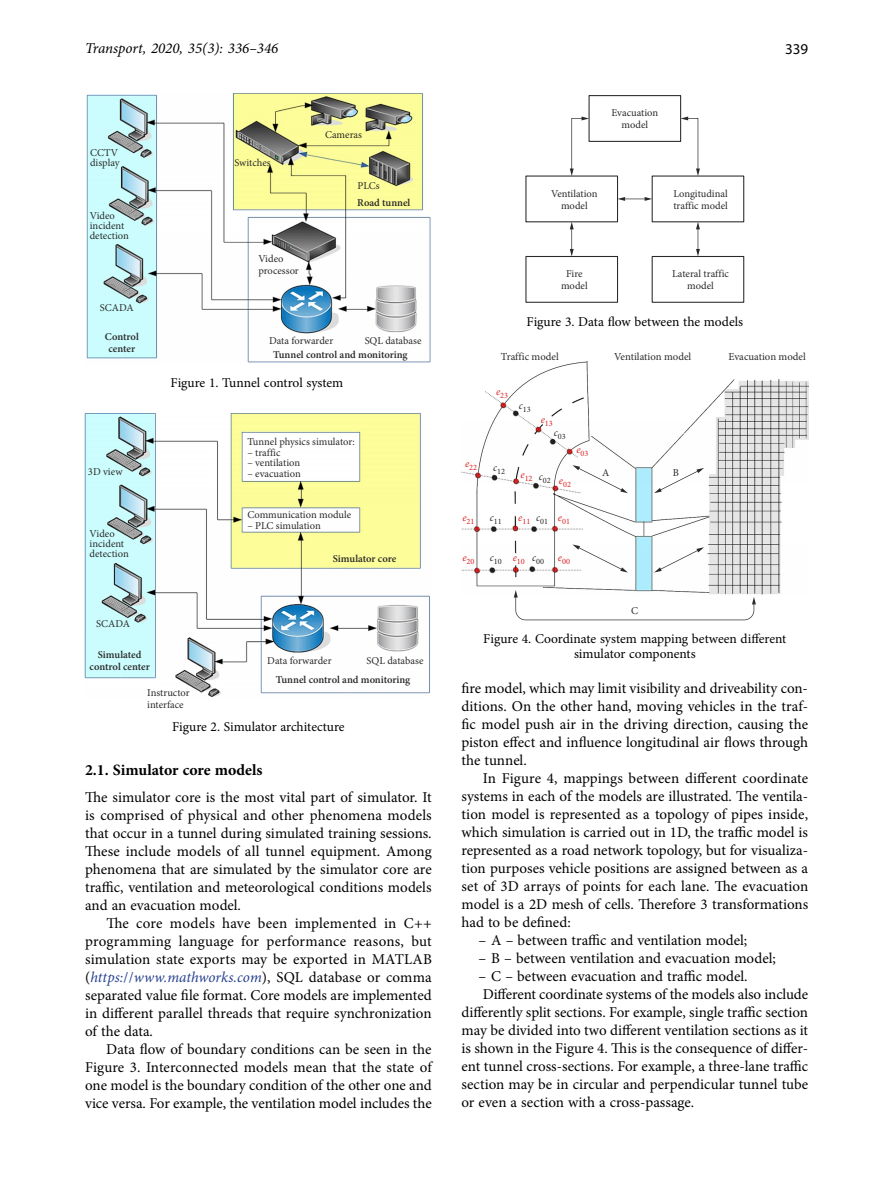
<style>
.page{position:relative;width:872px;height:1191px;background:#fff}
.page>*{position:absolute;margin:0;border:0;box-sizing:border-box;transform-origin:0 0}
.t1{font:700 15.75px "Minion Pro";letter-spacing:-.005em;color:#000}
.t2{font:15px/18px "Minion Pro";color:#000;text-align:justify}
.t3{font:italic 15px "Min Symb";color:#000}
.t4{font:15px "Myriad Pro";color:#000}
.t5{font:13.5px/15.3px "Minion Pro";color:#000;text-align:center}
.t6{font:10.65px "Minion Pro";color:#2b2a29}
.t7{font:10.5px/12px "Minion Pro";color:#2b2a29}
.t8{font:600 10.5px/12.3px "Minion Pro";color:#2b2a29;text-align:center}
.t9{font:8.25px "Minion Pro";color:#db2426}
.t10{font:8.25px "Minion Pro";color:#2b2a29}
.s1{font-style:italic;color:#25408f}
.s2{color:#25408f}
.s3{color:#2b2a29}
.s4{font-style:italic;font-size:10.5px}
.s5{color:#db2426}
</style>
<div class="page">
<img style="left:86px;top:94px;width:345px;height:269px">
<img style="left:84px;top:413px;width:346px;height:284px">
<div style="left:651px;top:175px;width:93px;height:47px;border:1px solid #2b2a29"></div>
<svg style="left:570px;top:222px;width:3px;height:34px"></svg>
<svg style="left:617px;top:197px;width:35px;height:4px"></svg>
<svg style="left:696px;top:222px;width:4px;height:34px"></svg>
<div style="left:651px;top:256px;width:93px;height:47px;border:1px solid #2b2a29"></div>
<div style="left:525px;top:256px;width:93px;height:47px;border:1px solid #2b2a29"></div>
<div style="left:588px;top:95px;width:93px;height:47px;border:1px solid #2b2a29"></div>
<svg style="left:570px;top:117px;width:19px;height:59px"></svg>
<svg style="left:680px;top:117px;width:20px;height:59px"></svg>
<img style="left:461px;top:361px;width:347px;height:234px">
<svg style="left:572px;top:465px;width:56px;height:28px"></svg>
<svg style="left:654px;top:547px;width:50px;height:25px"></svg>
<svg style="left:572px;top:544px;width:56px;height:28px"></svg>
<svg style="left:654px;top:468px;width:50px;height:25px"></svg>
<svg style="left:514px;top:590px;width:242px;height:30px"></svg>
<p class="t3" style="left:85px;top:38px;width:195px">Transport, 2020, 35(3): 336–346</p>
<p class="t4" style="left:785px;top:39px;width:25px">339</p>
<p class="t7" style="left:90px;top:148px;width:31px;line-height:10.1px">CCTV display</p>
<p class="t7" style="left:90px;top:210px;width:41px;line-height:10.1px">Video incident detection</p>
<p class="t7" style="left:100px;top:302px;width:35px">SCADA</p>
<p class="t8" style="left:105px;top:330px;width:36px">Control center</p>
<p class="t7" style="left:88px;top:466px;width:36px">3D view</p>
<p class="t7" style="left:90px;top:528px;width:41px;line-height:10.1px">Video incident detection</p>
<p class="t7" style="left:234px;top:157px;width:38px">Switches</p>
<p class="t7" style="left:258px;top:253px;width:42px">Video processor</p>
<p class="t7" style="left:325px;top:129px;width:39px">Cameras</p>
<p class="t7" style="left:357px;top:180px;width:24px">PLCs</p>
<p class="t8" style="left:357px;top:197px;width:55px">Road tunnel</p>
<p class="t7" style="left:269px;top:334px;width:66px">Data forwarder</p>
<p class="t7" style="left:365px;top:334px;width:58px">SQL database</p>
<p class="t8" style="left:273px;top:349px;width:136px">Tunnel control and monitoring</p>
<p class="t5" style="left:170px;top:375px;width:174px">Figure 1. Tunnel control system</p>
<p class="t7" style="left:247px;top:436px;width:109px">Tunnel physics simulator:</p>
<p class="t7" style="left:247px;top:446px;width:35px">– traffic</p>
<p class="t7" style="left:247px;top:457px;width:54px">– ventilation</p>
<p class="t7" style="left:247px;top:468px;width:55px">– evacuation</p>
<p class="t7" style="left:247px;top:509px;width:105px">Communication module</p>
<p class="t7" style="left:247px;top:519px;width:75px">– PLC simulation</p>
<p class="t8" style="left:333px;top:552px;width:65px">Simulator core</p>
<p class="t7" style="left:96px;top:618px;width:35px">SCADA</p>
<p class="t8" style="left:90px;top:648px;width:62px">Simulated control center</p>
<p class="t7" style="left:267px;top:655px;width:66px">Data forwarder</p>
<p class="t7" style="left:366px;top:655px;width:58px">SQL database</p>
<p class="t8" style="left:276px;top:674px;width:136px">Tunnel control and monitoring</p>
<p class="t7" style="left:147px;top:686px;width:44px">Instructor interface</p>
<p class="t5" style="left:172px;top:719px;width:174px">Figure 2. Simulator architecture</p>
<p class="t1" style="left:85px;top:761px;width:179px">2.1. Simulator core models</p>
<p class="t2" style="left:85px;top:788px;width:348px">The simulator core is the most vital part of simulator. It is comprised of physical and other phenomena models that occur in a tunnel during simulated training sessions.<br>These include models of all tunnel equipment. Among phenomena that are simulated by the simulator core are traffic, ventilation and meteorological conditions models and an evacuation model.</p>
<p class="t2" style="left:85px;top:914px;width:348px;text-indent:21px">The core models have been implemented in C++ programming language for performance reasons, but simulation state exports may be exported in MATLAB (<span class="s1">https:</span><span class="s2">//</span><span class="s1">www.mathworks.com</span>), SQL database or comma separated value file format. Core models are implemented in different parallel threads that require synchronization of the data.</p>
<p class="t2" style="left:85px;top:1040px;width:348px;text-indent:21px">Data flow of boundary conditions can be seen in the Figure 3. Interconnected models mean that the state of one model is the boundary condition of the other one and vice versa. For example, the ventilation model includes the</p>
<p class="t7" style="left:611px;top:107px;width:48px;text-align:center">Evacuation model</p>
<p class="t7" style="left:551px;top:187px;width:48px;text-align:center">Ventilation model</p>
<p class="t7" style="left:561px;top:268px;width:28px;text-align:center">Fire model</p>
<p class="t7" style="left:673px;top:187px;width:56px">Longitudinal traffic model</p>
<p class="t7" style="left:672px;top:268px;width:58px;text-align:center">Lateral traffic model</p>
<p class="t5" style="left:526px;top:314px;width:218px">Figure 3. Data flow between the models</p>
<p class="t9" style="left:465px;top:461px;width:14px"><sup>e</sup>22</p>
<p class="t6" style="left:501px;top:349px;width:59px">Traffic model</p>
<p class="t6" style="left:614px;top:349px;width:79px">Ventilation model</p>
<p class="t6" style="left:728px;top:349px;width:79px">Evacuation model</p>
<p class="t9" style="left:496px;top:390px;width:14px"><sup>e</sup>23</p>
<p class="t10" style="left:519px;top:404px;width:13px"><sup>c</sup>13</p>
<p class="t9" style="left:540px;top:418px;width:14px"><sup>e</sup>13</p>
<p class="t9" style="left:576px;top:447px;width:14px"><sup>e</sup>03</p>
<p class="t10" style="left:554px;top:430px;width:13px"><sup>c</sup>03</p>
<p class="t10" style="left:493px;top:466px;width:13px"><sup>c</sup>12</p>
<p class="t9" style="left:520px;top:475px;width:52px"><sup>e</sup>12 <sup>c</sup><span class="s3">02</span> <span class="s4">e</span>02</p>
<p class="t7" style="left:602px;top:467px;width:9px">A</p>
<p class="t7" style="left:673px;top:466px;width:8px">B</p>
<p class="t9" style="left:462px;top:516px;width:14px"><sup>e</sup>21</p>
<p class="t10" style="left:490px;top:516px;width:13px"><sup>c</sup>11</p>
<p class="t9" style="left:518px;top:516px;width:53px"><sup>e</sup>11 <sup>c</sup><span class="s3">01</span> <sup>e</sup>01</p>
<p class="t9" style="left:462px;top:556px;width:14px"><sup>e</sup>20</p>
<p class="t10" style="left:490px;top:556px;width:56px"><sup>c</sup>10 <sup>e</sup><span class="s5">10</span> <sup>c</sup>00</p>
<p class="t9" style="left:558px;top:556px;width:14px"><sup>e</sup>00</p>
<p class="t7" style="left:631px;top:605px;width:8px">C</p>
<p class="t5" style="left:483px;top:631px;width:304px">Figure 4. Coordinate system mapping between different simulator components</p>
<p class="t2" style="left:461px;top:679px;width:348px">fire model, which may limit visibility and driveability con&shy;ditions. On the other hand, moving vehicles in the traf&shy;fic model push air in the driving direction, causing the piston effect and influence longitudinal air flows through the tunnel.</p>
<p class="t2" style="left:461px;top:769px;width:348px;text-indent:21px">In Figure 4, mappings between different coordinate systems in each of the models are illustrated. The ventila&shy;tion model is represented as a topology of pipes inside, which simulation is carried out in 1D, the traffic model is represented as a road network topology, but for visualiza&shy;tion purposes vehicle positions are assigned between as a set of 3D arrays of points for each lane. The evacuation model is a 2D mesh of cells. Therefore 3 transformations had to be defined:</p>
<p class="t2" style="left:478px;top:931px;width:270px">– A – between traffic and ventilation model;</p>
<p class="t2" style="left:478px;top:949px;width:299px">– B – between ventilation and evacuation model;</p>
<p class="t2" style="left:478px;top:967px;width:270px">– C – between evacuation and traffic model.</p>
<p class="t2" style="left:483px;top:985px;width:327px">Different coordinate systems of the models also include</p>
<p class="t2" style="left:461px;top:1003px;width:348px">differently split sections. For example, single traffic section</p>
<p class="t2" style="left:461px;top:1021px;width:348px">may be divided into two different ventilation sections as it</p>
<p class="t2" style="left:461px;top:1039px;width:348px">is shown in the Figure 4. This is the consequence of differ-</p>
<p class="t2" style="left:461px;top:1057px;width:348px">ent tunnel cross-sections. For example, a three-lane traffic</p>
<p class="t2" style="left:461px;top:1075px;width:348px">section may be in circular and perpendicular tunnel tube</p>
<p class="t2" style="left:461px;top:1093px;width:234px">or even a section with a cross-passage.</p>
</div>
